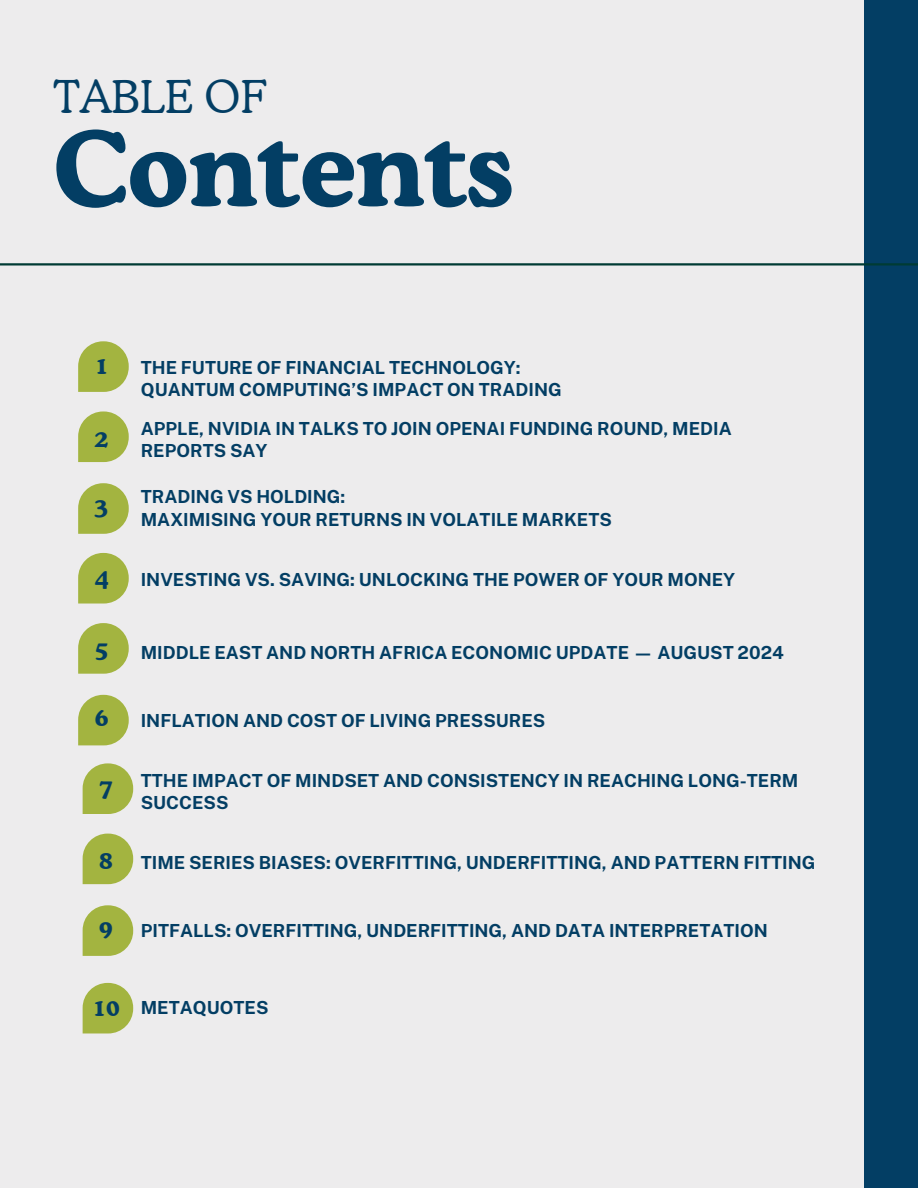
<style>
.page{position:relative;width:918px;height:1188px;background:#edeced}
.page>*{position:absolute;margin:0;border:0;box-sizing:border-box;transform-origin:0 0}
.t1{font:700 102.9px "Cooper BT";color:#033e64}
.t2{font:300 45px "Cooper BT";color:#033e64}
.t3{font:700 23.25px "Cooper BT";color:#033e64}
.t4{font:700 18px/22.5px "Public Sans";color:#033e64}
</style>
<div class="page">
<svg style="left:78px;top:341px;width:51px;height:51px"></svg>
<svg style="left:78px;top:411px;width:51px;height:51px"></svg>
<svg style="left:78px;top:483px;width:51px;height:51px"></svg>
<div style="left:864px;top:0;width:54px;height:1188px;background:#033e64"></div>
<hr style="left:0;top:263px;width:918px;height:3px;background:#003b34">
<svg style="left:78px;top:553px;width:51px;height:51px;background:#afbd5d"></svg>
<svg style="left:78px;top:623px;width:51px;height:51px;background:#afbd5d"></svg>
<svg style="left:78px;top:695px;width:51px;height:50px;background:#aebc5b"></svg>
<svg style="left:83px;top:763px;width:50px;height:51px;background:#aebc5b"></svg>
<svg style="left:83px;top:834px;width:50px;height:50px;background:#adbc59"></svg>
<svg style="left:83px;top:905px;width:50px;height:51px;background:#aebc5b"></svg>
<svg style="left:83px;top:983px;width:50px;height:50px;background:#adbc59"></svg>
<h2 class="t2" style="left:54px;top:70px;width:215px">TABLE OF</h2>
<h1 class="t1" style="left:54px;top:105px;width:462px">Contents</h1>
<p class="t3" style="left:95px;top:351px;width:15px">1</p>
<p class="t3" style="left:95px;top:424px;width:15px">2</p>
<p class="t3" style="left:95px;top:492px;width:15px">3</p>
<p class="t3" style="left:95px;top:563px;width:15px">4</p>
<p class="t3" style="left:95px;top:636px;width:15px">5</p>
<p class="t4" style="left:141px;top:356px;width:381px">THE FUTURE OF FINANCIAL TECHNOLOGY:</p>
<p class="t4" style="left:141px;top:378px;width:423px">QUANTUM COMPUTING’S IMPACT ON TRADING</p>
<p class="t4" style="left:141px;top:417px;width:593px">APPLE, NVIDIA IN TALKS TO JOIN OPENAI FUNDING ROUND, MEDIA<br>REPORTS SAY</p>
<p class="t4" style="left:141px;top:485px;width:206px">TRADING VS HOLDING:</p>
<p class="t4" style="left:141px;top:508px;width:473px">MAXIMISING YOUR RETURNS IN VOLATILE MARKETS</p>
<p class="t4" style="left:141px;top:569px;width:596px">INVESTING VS. SAVING: UNLOCKING THE POWER OF YOUR MONEY</p>
<p class="t4" style="left:141px;top:641px;width:645px">MIDDLE EAST AND NORTH AFRICA ECONOMIC UPDATE — AUGUST 2024</p>
<p class="t3" style="left:95px;top:703px;width:15px">6</p>
<p class="t4" style="left:141px;top:709px;width:406px">INFLATION AND COST OF LIVING PRESSURES</p>
<p class="t3" style="left:99px;top:773px;width:15px">7</p>
<p class="t3" style="left:99px;top:846px;width:15px">8</p>
<p class="t3" style="left:99px;top:914px;width:15px">9</p>
<p class="t4" style="left:141px;top:769px;width:659px">TTHE IMPACT OF MINDSET AND CONSISTENCY IN REACHING LONG-TERM<br>SUCCESS</p>
<p class="t4" style="left:141px;top:852px;width:676px">TIME SERIES BIASES: OVERFITTING, UNDERFITTING, AND PATTERN FITTING</p>
<p class="t4" style="left:141px;top:920px;width:629px">PITFALLS: OVERFITTING, UNDERFITTING, AND DATA INTERPRETATION</p>
<p class="t3" style="left:92px;top:993px;width:29px">10</p>
<p class="t4" style="left:141px;top:996px;width:129px">METAQUOTES</p>
</div>
